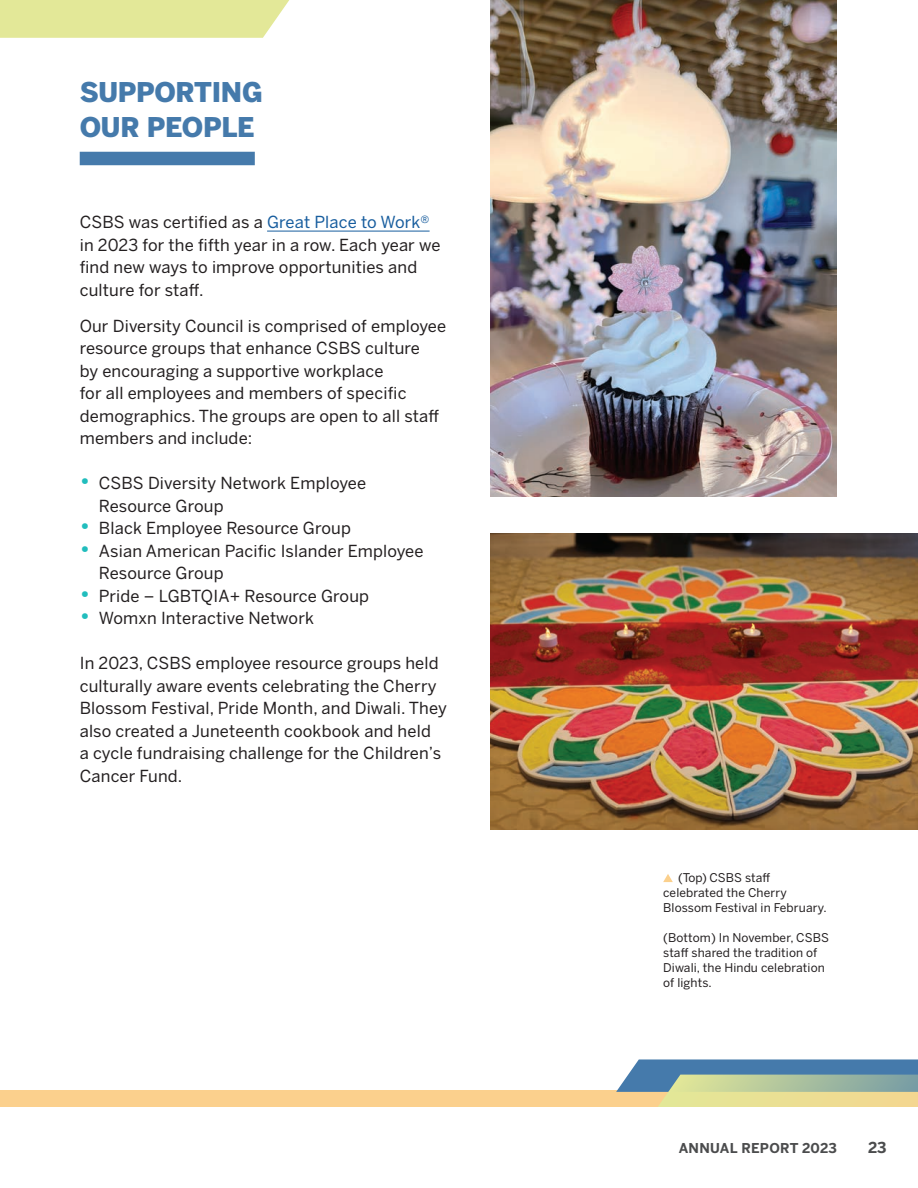
<style>
.page{position:relative;width:918px;height:1188px;background:#fff}
.page>*{position:absolute;margin:0;border:0;box-sizing:border-box;transform-origin:0 0}
.t1{font:900 27px/34.5px "Benton Sans";letter-spacing:-.01em;color:#457aab}
.t2{font:16.5px/22.5px "Benton Sans";letter-spacing:.01em;color:#231f20}
.t3{font:700 15px "Benton Sans";color:#4b4c4d}
.t4{font:700 13.5px "Benton Sans";letter-spacing:.02em;color:#4b4c4d}
.t5{font:12px/15px "Benton Sans";letter-spacing:.01em;color:#231f20}
.s1{color:#175d9e}
.s2{font-weight:500;font-size:22.5px;color:#21bdbd}
</style>
<div class="page">
<svg style="left:0;top:0;width:289px;height:38px;background:#e4e99d"></svg>
<div style="left:0;top:1091px;width:918px;height:16px;background:#fbd08d"></div>
<svg style="left:616px;top:1059px;width:302px;height:48px"></svg>
<hr style="left:267px;top:231px;width:163px;height:1px;background:#175d9e">
<div style="left:80px;top:152px;width:175px;height:13px;background:#457aab"></div>
<img style="left:490px;top:0;width:347px;height:497px">
<img style="left:490px;top:534px;width:428px;height:295px">
<svg style="left:663px;top:874px;width:10px;height:8px"></svg>
<h1 class="t1" style="left:80px;top:76px;width:185px">SUPPORTING<br>OUR PEOPLE</h1>
<p class="t2" style="left:80px;top:211px;width:362px">CSBS was certified as a <span class="s1">Great Place to Work® </span>in 2023 for the fifth year in a row. Each year we find new ways to improve opportunities and culture for staff.</p>
<p class="t2" style="left:80px;top:314px;width:368px">Our Diversity Council is comprised of employee resource groups that enhance CSBS culture<br>by encouraging a supportive workplace<br>for all employees and members of specific demographics. The groups are open to all staff members and include:</p>
<p class="t2" style="left:99px;top:472px;width:269px;text-indent:-19px"><span class="s2">•</span> CSBS Diversity Network Employee<br>Resource Group</p>
<p class="t2" style="left:80px;top:517px;width:273px"><span class="s2">•</span> Black Employee Resource Group</p>
<p class="t2" style="left:99px;top:539px;width:326px;text-indent:-19px"><span class="s2">•</span> Asian American Pacific Islander Employee<br>Resource Group</p>
<p class="t2" style="left:80px;top:584px;width:291px"><span class="s2">•</span> Pride – LGBTQIA+ Resource Group</p>
<p class="t2" style="left:80px;top:607px;width:236px"><span class="s2">•</span> Womxn Interactive Network</p>
<p class="t2" style="left:80px;top:652px;width:369px">In 2023, CSBS employee resource groups held culturally aware events celebrating the Cherry Blossom Festival, Pride Month, and Diwali. They also created a Juneteenth cookbook and held<br>a cycle fundraising challenge for the Children’s Cancer Fund.</p>
<p class="t5" style="left:663px;top:870px;width:165px;text-indent:15px">(Top) CSBS staff celebrated the Cherry<br>Blossom Festival in February.</p>
<p class="t5" style="left:663px;top:930px;width:167px">(Bottom) In November, CSBS staff shared the tradition of<br>Diwali, the Hindu celebration of lights.</p>
<p class="t4" style="left:679px;top:1139px;width:160px">ANNUAL REPORT 2023</p>
<p class="t3" style="left:868px;top:1138px;width:20px">23</p>
</div>
